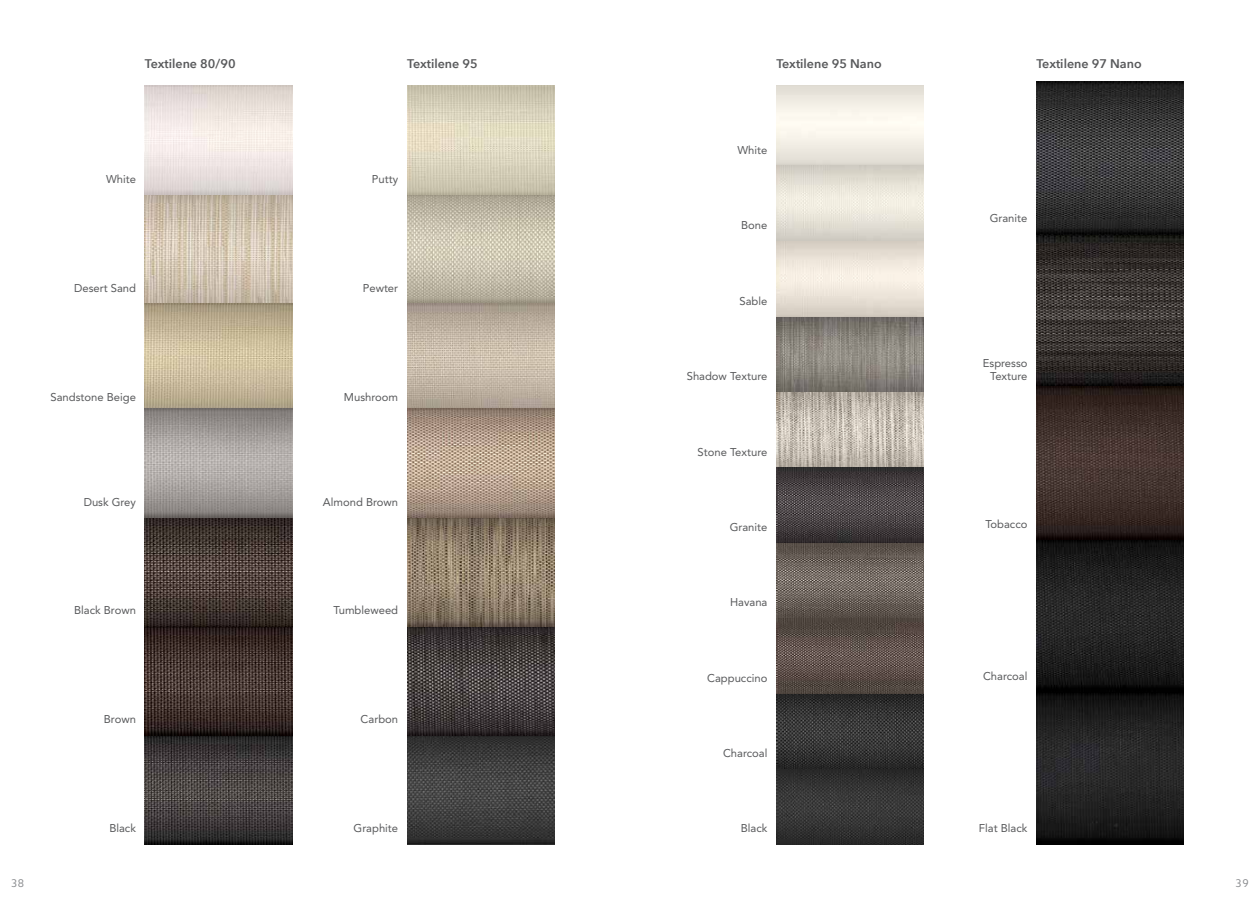
<style>
.page{position:relative;width:1260px;height:900px;background:#fff}
.page>*{position:absolute;margin:0;border:0;box-sizing:border-box;transform-origin:0 0}
.t1{font:600 12.5px "Avenir Next";color:#58595b}
.t2{font:11.25px/13px "Avenir LT Std";color:#58595b;text-align:right}
.t3{font:11.25px "Camphor Std";color:#888a8d}
</style>
<div class="page">
<img style="left:145px;top:413px;width:147px;height:431px">
<img style="left:145px;top:86px;width:147px;height:327px">
<img style="left:407px;top:413px;width:147px;height:431px">
<img style="left:407px;top:86px;width:147px;height:327px">
<img style="left:776px;top:86px;width:148px;height:758px">
<img style="left:1036px;top:82px;width:148px;height:762px">
<p class="t1" style="left:145px;top:59px;width:92px">Textilene 80/90</p>
<p class="t2" style="left:106px;top:174px;width:32px">White</p>
<p class="t2" style="left:74px;top:283px;width:63px">Desert Sand</p>
<p class="t2" style="left:51px;top:392px;width:87px">Sandstone Beige</p>
<p class="t2" style="left:84px;top:496px;width:54px">Dusk Grey</p>
<p class="t2" style="left:74px;top:605px;width:63px">Black Brown</p>
<p class="t3" style="left:11px;top:876px;width:15px">38</p>
<p class="t2" style="left:104px;top:714px;width:34px">Brown</p>
<p class="t2" style="left:109px;top:823px;width:28px">Black</p>
<p class="t1" style="left:407px;top:59px;width:72px">Textilene 95</p>
<p class="t2" style="left:372px;top:174px;width:28px">Putty</p>
<p class="t2" style="left:363px;top:283px;width:37px">Pewter</p>
<p class="t2" style="left:344px;top:392px;width:56px">Mushroom</p>
<p class="t2" style="left:323px;top:496px;width:77px">Almond Brown</p>
<p class="t2" style="left:333px;top:605px;width:66px">Tumbleweed</p>
<p class="t2" style="left:361px;top:714px;width:39px">Carbon</p>
<p class="t2" style="left:354px;top:823px;width:46px">Graphite</p>
<p class="t1" style="left:776px;top:59px;width:107px">Textilene 95 Nano</p>
<p class="t2" style="left:737px;top:144px;width:32px">White</p>
<p class="t2" style="left:741px;top:220px;width:28px">Bone</p>
<p class="t2" style="left:740px;top:295px;width:29px">Sable</p>
<p class="t2" style="left:687px;top:371px;width:82px">Shadow Texture</p>
<p class="t2" style="left:698px;top:446px;width:71px">Stone Texture</p>
<p class="t2" style="left:730px;top:521px;width:39px">Granite</p>
<p class="t2" style="left:730px;top:597px;width:39px">Havana</p>
<p class="t2" style="left:707px;top:672px;width:62px">Cappuccino</p>
<p class="t2" style="left:723px;top:748px;width:46px">Charcoal</p>
<p class="t2" style="left:741px;top:823px;width:28px">Black</p>
<p class="t1" style="left:1036px;top:59px;width:107px">Textilene 97 Nano</p>
<p class="t2" style="left:990px;top:213px;width:39px">Granite</p>
<p class="t2" style="left:983px;top:357px;width:46px">Espresso<br>Texture</p>
<p class="t2" style="left:985px;top:518px;width:44px">Tobacco</p>
<p class="t2" style="left:983px;top:670px;width:46px">Charcoal</p>
<p class="t2" style="left:979px;top:823px;width:50px">Flat Black</p>
<p class="t3" style="left:1236px;top:876px;width:15px">39</p>
</div>
